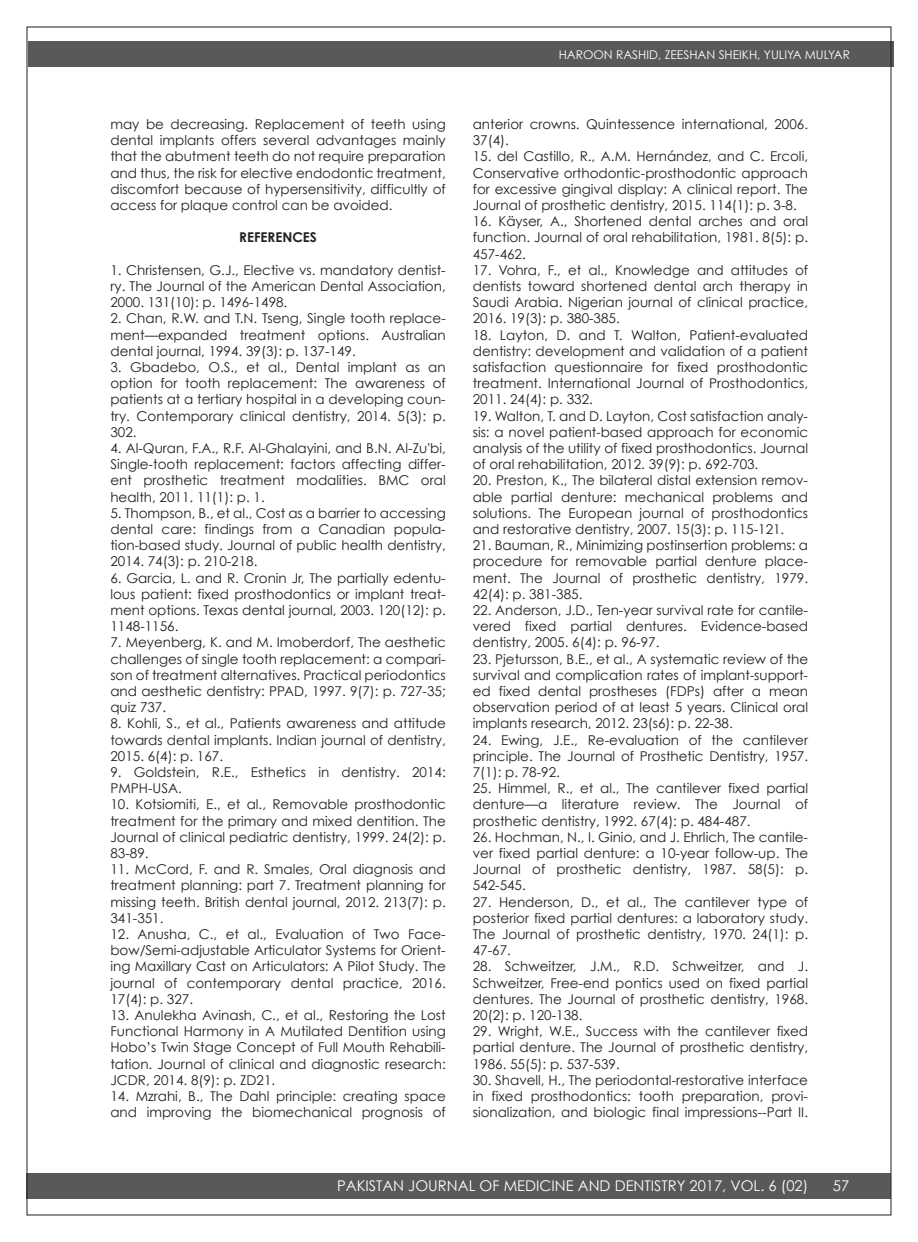
<style>
.page{position:relative;width:918px;height:1242px;background:#fff}
.page>*{position:absolute;margin:0;border:0;box-sizing:border-box;transform-origin:0 0}
.t1{font:14.7px "Century Gothic";color:#fff}
.t2{font:13.5px/16.2px "Century Gothic";color:#231f20;text-align:justify}
.t3{font:700 13.5px "Century Gothic";color:#231f20}
.t4{font:12px "Century Gothic";color:#fff}
.s1{font-family:"Myriad Pro"}
</style>
<div class="page">
<div style="left:28px;top:41px;width:866px;height:26px;background:#58595b"></div>
<div style="left:27px;top:1173px;width:864px;height:26px;background:#58595b"></div>
<p class="t2" style="left:110px;top:116px;width:337px">may be decreasing. Replacement of teeth using dental implants offers several advantages mainly that the abutment teeth do not require preparation and thus, the risk for elective endodontic treatment, discomfort because of hypersensitivity, difficultly of access for plaque control can be avoided.</p>
<p class="t3" style="left:239px;top:229px;width:79px">REFERENCES</p>
<p class="t2" style="left:110px;top:261px;width:337px">1. Christensen, G.J., Elective vs. mandatory dentist&shy;ry. The Journal of the American Dental Association, 2000. 131(10): p. 1496-1498.</p>
<p class="t2" style="left:110px;top:310px;width:337px">2. Chan, R.W. and T.N. Tseng, Single tooth replace&shy;ment—expanded treatment options. Australian dental journal, 1994. 39(3): p. 137-149.</p>
<p class="t2" style="left:110px;top:359px;width:337px">3. Gbadebo, O.S., et al., Dental implant as an option for tooth replacement: The awareness of patients at a tertiary hospital in a developing coun&shy;try. Contemporary clinical dentistry, 2014. 5(3): p.<br>302.</p>
<p class="t2" style="left:110px;top:440px;width:337px">4. Al-Quran, F.A., R.F. Al-Ghalayini, and B.N. Al-Zu'bi, Single-tooth replacement: factors affecting differ&shy;ent prosthetic treatment modalities. BMC oral health, 2011. 11(1): p. 1.</p>
<p class="t2" style="left:110px;top:504px;width:337px">5. Thompson, B., et al., Cost as a barrier to accessing dental care: findings from a Canadian popula&shy;tion<span class="s1">‐</span>based study. Journal of public health dentistry, 2014. 74(3): p. 210-218.</p>
<p class="t2" style="left:110px;top:569px;width:337px">6. Garcia, L. and R. Cronin Jr, The partially edentu&shy;lous patient: fixed prosthodontics or implant treat&shy;ment options. Texas dental journal, 2003. 120(12): p.<br>1148-1156.</p>
<p class="t2" style="left:110px;top:634px;width:337px">7. Meyenberg, K. and M. Imoberdorf, The aesthetic challenges of single tooth replacement: a compari&shy;son of treatment alternatives. Practical periodontics and aesthetic dentistry: PPAD, 1997. 9(7): p. 727-35; quiz 737.</p>
<p class="t2" style="left:110px;top:715px;width:337px">8. Kohli, S., et al., Patients awareness and attitude towards dental implants. Indian journal of dentistry, 2015. 6(4): p. 167.</p>
<p class="t2" style="left:110px;top:764px;width:337px">9. Goldstein, R.E., Esthetics in dentistry. 2014:<br>PMPH-USA.</p>
<p class="t2" style="left:110px;top:796px;width:337px">10. Kotsiomiti, E., et al., Removable prosthodontic treatment for the primary and mixed dentition. The Journal of clinical pediatric dentistry, 1999. 24(2): p.<br>83-89.</p>
<p class="t2" style="left:110px;top:861px;width:337px">11. McCord, F. and R. Smales, Oral diagnosis and treatment planning: part 7. Treatment planning for missing teeth. British dental journal, 2012. 213(7): p.<br>341-351.</p>
<p class="t2" style="left:110px;top:926px;width:337px">12. Anusha, C., et al., Evaluation of Two Face&shy;bow/Semi-adjustable Articulator Systems for Orient&shy;ing Maxillary Cast on Articulators: A Pilot Study. The journal of contemporary dental practice, 2016.<br>17(4): p. 327.</p>
<p class="t2" style="left:110px;top:1007px;width:337px">13. Anulekha Avinash, C., et al., Restoring the Lost Functional Harmony in A Mutilated Dentition using Hobo’s Twin Stage Concept of Full Mouth Rehabili&shy;tation. Journal of clinical and diagnostic research:<br>JCDR, 2014. 8(9): p. ZD21.</p>
<p class="t2" style="left:110px;top:1088px;width:337px">14. Mzrahi, B., The Dahl principle: creating space and improving the biomechanical prognosis of</p>
<p class="t4" style="left:559px;top:47px;width:293px">HAROON RASHID, ZEESHAN SHEIKH, YULIYA MULYAR</p>
<p class="t2" style="left:473px;top:116px;width:337px">anterior crowns. Quintessence international, 2006.<br>37(4).</p>
<p class="t2" style="left:473px;top:148px;width:337px">15. del Castillo, R., A.M. Hernández, and C. Ercoli, Conservative orthodontic-prosthodontic approach for excessive gingival display: A clinical report. The Journal of prosthetic dentistry, 2015. 114(1): p. 3-8.</p>
<p class="t2" style="left:473px;top:213px;width:337px">16. Käyser, A., Shortened dental arches and oral function. Journal of oral rehabilitation, 1981. 8(5): p.<br>457-462.</p>
<p class="t2" style="left:473px;top:261px;width:337px">17. Vohra, F., et al., Knowledge and attitudes of dentists toward shortened dental arch therapy in Saudi Arabia. Nigerian journal of clinical practice, 2016. 19(3): p. 380-385.</p>
<p class="t2" style="left:473px;top:326px;width:337px">18. Layton, D. and T. Walton, Patient-evaluated dentistry: development and validation of a patient satisfaction questionnaire for fixed prosthodontic treatment. International Journal of Prosthodontics, 2011. 24(4): p. 332.</p>
<p class="t2" style="left:473px;top:407px;width:337px">19. Walton, T. and D. Layton, Cost satisfaction analy&shy;sis: a novel patient<span class="s1">‐</span>based approach for economic analysis of the utility of fixed prosthodontics. Journal of oral rehabilitation, 2012. 39(9): p. 692-703.</p>
<p class="t2" style="left:473px;top:472px;width:337px">20. Preston, K., The bilateral distal extension remov&shy;able partial denture: mechanical problems and solutions. The European journal of prosthodontics and restorative dentistry, 2007. 15(3): p. 115-121.</p>
<p class="t2" style="left:473px;top:537px;width:337px">21. Bauman, R., Minimizing postinsertion problems: a procedure for removable partial denture place&shy;ment. The Journal of prosthetic dentistry, 1979.<br>42(4): p. 381-385.</p>
<p class="t2" style="left:473px;top:602px;width:337px">22. Anderson, J.D., Ten-year survival rate for cantile&shy;vered fixed partial dentures. Evidence-based dentistry, 2005. 6(4): p. 96-97.</p>
<p class="t2" style="left:473px;top:650px;width:337px">23. Pjetursson, B.E., et al., A systematic review of the survival and complication rates of implant<span class="s1">‐</span>support&shy;ed fixed dental prostheses (FDPs) after a mean observation period of at least 5 years. Clinical oral implants research, 2012. 23(s6): p. 22-38.</p>
<p class="t2" style="left:473px;top:731px;width:337px">24. Ewing, J.E., Re-evaluation of the cantilever principle. The Journal of Prosthetic Dentistry, 1957.<br>7(1): p. 78-92.</p>
<p class="t2" style="left:473px;top:780px;width:337px">25. Himmel, R., et al., The cantilever fixed partial denture—a literature review. The Journal of prosthetic dentistry, 1992. 67(4): p. 484-487.</p>
<p class="t2" style="left:473px;top:828px;width:337px">26. Hochman, N., I. Ginio, and J. Ehrlich, The cantile&shy;ver fixed partial denture: a 10-year follow-up. The Journal of prosthetic dentistry, 1987. 58(5): p.<br>542-545.</p>
<p class="t2" style="left:473px;top:893px;width:337px">27. Henderson, D., et al., The cantilever type of posterior fixed partial dentures: a laboratory study.<br>The Journal of prosthetic dentistry, 1970. 24(1): p.<br>47-67.</p>
<p class="t2" style="left:473px;top:958px;width:337px">28. Schweitzer, J.M., R.D. Schweitzer, and J.<br>Schweitzer, Free-end pontics used on fixed partial dentures. The Journal of prosthetic dentistry, 1968.<br>20(2): p. 120-138.</p>
<p class="t2" style="left:473px;top:1023px;width:337px">29. Wright, W.E., Success with the cantilever fixed partial denture. The Journal of prosthetic dentistry, 1986. 55(5): p. 537-539.</p>
<p class="t2" style="left:473px;top:1071px;width:337px">30. Shavell, H., The periodontal-restorative interface in fixed prosthodontics: tooth preparation, provi&shy;sionalization, and biologic final impressions--Part II.</p>
<p class="t1" style="left:337px;top:1176px;width:473px">PAKISTAN JOURNAL OF MEDICINE AND DENTISTRY 2017, VOL. 6 (02)</p>
<p class="t1" style="left:833px;top:1176px;width:18px">57</p>
</div>
